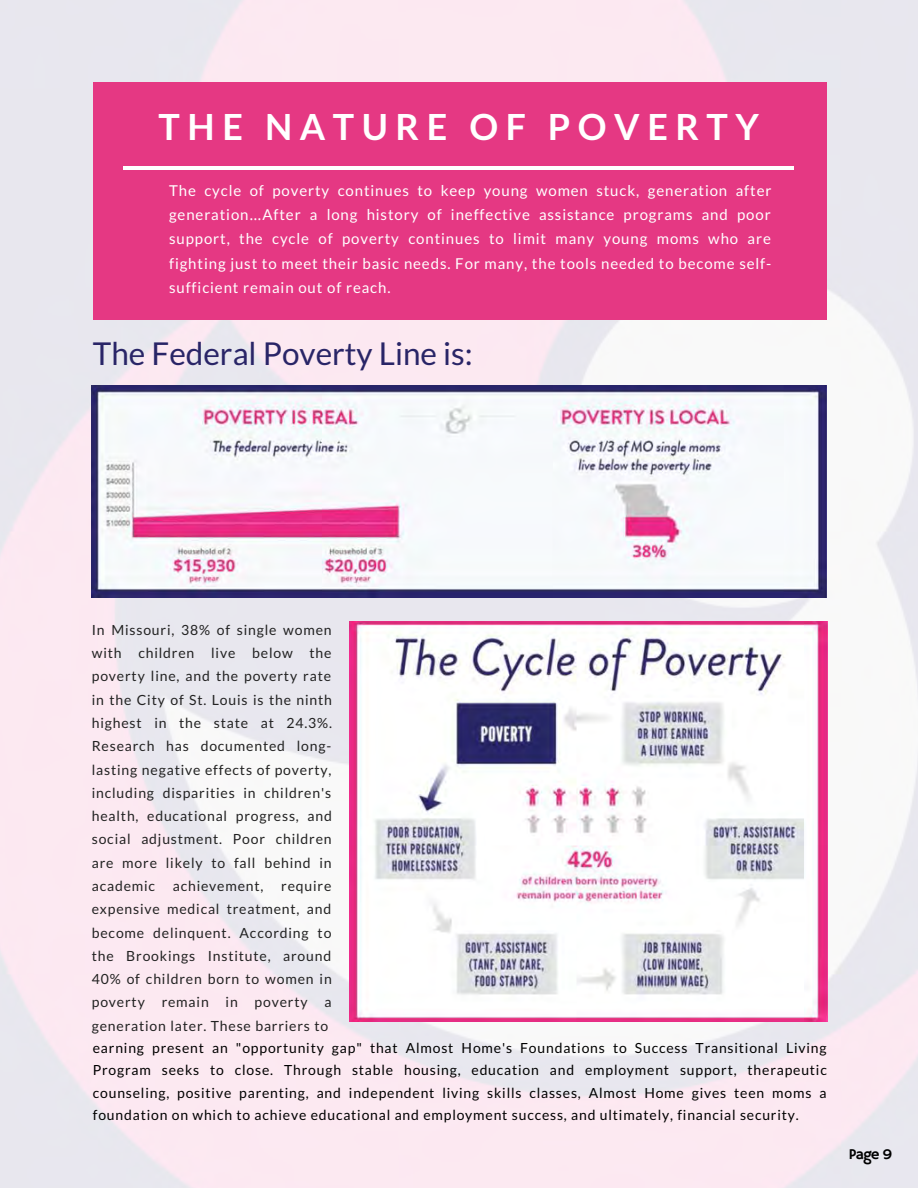
<style>
.page{position:relative;width:918px;height:1188px;background:#fff}
.page>*{position:absolute;margin:0;border:0;box-sizing:border-box;transform-origin:0 0}
.t1{font:700 36px "Lato";letter-spacing:.21em;color:#fff}
.t2{font:31.5px "Lato";color:#292567}
.t3{font:15px/24.3px "Lato";letter-spacing:.06em;color:#fff;text-align:justify}
.t4{font:15px "Hammersmith One";color:#000}
.t5{font:13.95px/23.2px "Lato";letter-spacing:.06em;color:#222;text-align:justify}
.t6{font:13.95px/22.5px "Lato";letter-spacing:.06em;color:#000;text-align:justify}
.s1{font-family:"Noto Sans Gurmukhi"}
</style>
<div class="page">
<img style="left:0;top:0;width:918px;height:1188px">
<div style="left:93px;top:82px;width:733px;height:238px;background:#e53883"></div>
<img style="left:350px;top:621px;width:478px;height:401px">
<img style="left:92px;top:386px;width:734px;height:211px">
<hr style="left:124px;top:166px;width:670px;height:3px;background:#fff">
<h1 class="t1" style="left:159px;top:104px;width:602px">THE NATURE OF POVERTY</h1>
<p class="t3" style="left:169px;top:178px;width:604px">The cycle of poverty continues to keep young women stuck, generation after generation<span class="s1">…</span>After a long history of ineffective assistance programs and poor support, the cycle of poverty continues to limit many young moms who are fighting just to meet their basic needs. For many, the tools needed to become self&shy;sufficient remain out of reach.</p>
<h2 class="t2" style="left:93px;top:334px;width:382px">The Federal Poverty Line is:</h2>
<p class="t5" style="left:92px;top:618px;width:242px">In Missouri, 38% of single women with children live below the poverty line, and the poverty rate in the City of St. Louis is the ninth highest in the state at 24.3%.<br>Research has documented long&shy;lasting negative effects of poverty, including disparities in children's health, educational progress, and social adjustment. Poor children are more likely to fall behind in academic</p>
<p class="t5" style="left:173px;top:874px;width:92px">achievement,</p>
<p class="t5" style="left:92px;top:874px;width:242px;text-indent:189px">require expensive medical treatment, and become delinquent. According to the Brookings Institute, around 40% of children born to women in poverty remain in poverty a generation later. These barriers to</p>
<p class="t6" style="left:93px;top:1036px;width:736px">earning present an "opportunity gap" that Almost Home's Foundations to Success Transitional Living Program seeks to close. Through stable housing, education and employment support, therapeutic counseling, positive parenting, and independent living skills classes, Almost Home gives teen moms a foundation on which to achieve educational and employment success, and ultimately, financial security.</p>
<p class="t4" style="left:849px;top:1145px;width:45px">Page 9</p>
</div>
